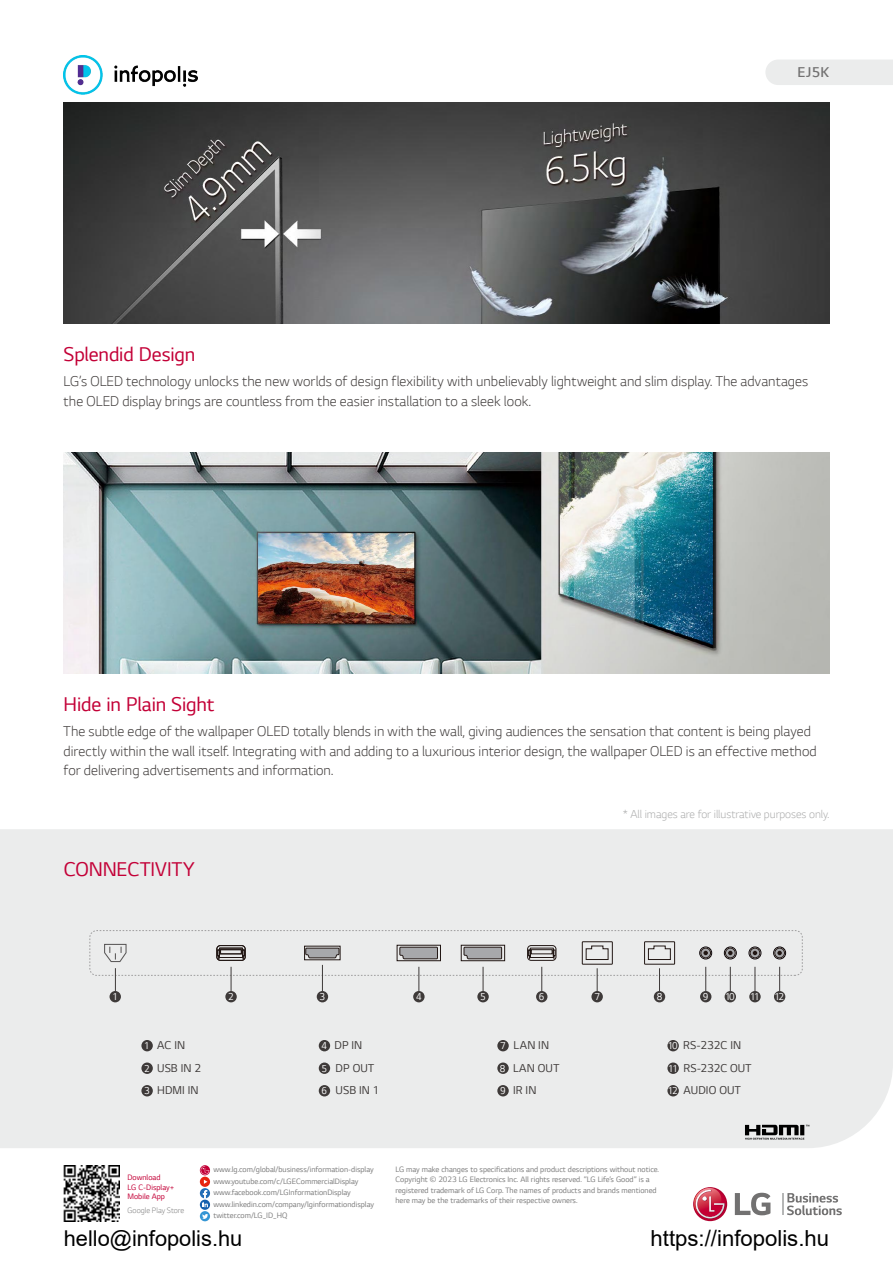
<style>
.page{position:relative;width:893px;height:1263px;background:#fff}
.page>*{position:absolute;margin:0;border:0;box-sizing:border-box;transform-origin:0 0}
.t1{font:22.2px "Arial";color:#000}
.t2{font:21.75px "Arial";color:#000}
.t3{font:21px "LG Smart";letter-spacing:-.005em;color:#c30037}
.t4{font:300 15px/19.5px "LG Smart";color:#3e3a39}
.t5{font:300 15px "LG Smart";color:#727171}
.t6{font:12px "LG Smart";letter-spacing:.01em;color:#3e3a39}
.t7{font:300 12px "LG Smart";color:#aaabab}
.t8{font:10.5px "LG Smart";color:#fff;scale:.95 1}
.t9{font:8.25px/11.6px "LG Smart";color:#7d7d7d}
.t10{font:8.25px/9.8px "LG Smart";color:#c30037}
.t11{font:300 8.25px "LG Smart";color:#7d7d7d}
.s1{font-size:10.5px;color:#fff}
</style>
<div class="page">
<div style="left:765px;top:60px;width:128px;height:25px;background:#ebecec"></div>
<div style="left:0;top:829px;width:893px;height:319px;background:#ebecec"></div>
<svg style="left:782px;top:1193px;width:60px;height:22px"></svg>
<svg style="left:735px;top:1193px;width:35px;height:22px"></svg>
<svg style="left:693px;top:1187px;width:34px;height:34px"></svg>
<svg style="left:694px;top:1188px;width:31px;height:31px"></svg>
<div style="left:200px;top:1177px;width:10px;height:10px;background:#e72410;border-radius:50%"></div>
<div style="left:200px;top:1211px;width:10px;height:10px;background:#3596d4;border-radius:50%"></div>
<svg style="left:202px;top:1214px;width:6px;height:5px"></svg>
<svg style="left:200px;top:1165px;width:10px;height:10px"></svg>
<svg style="left:201px;top:1166px;width:8px;height:8px"></svg>
<svg style="left:200px;top:1199px;width:10px;height:11px"></svg>
<svg style="left:200px;top:1180px;width:10px;height:27px"></svg>
<img style="left:64px;top:1165px;width:56px;height:56px">
<svg style="left:745px;top:1125px;width:64px;height:15px"></svg>
<div style="left:90px;top:930px;width:713px;height:46px;border:1px dashed #9f9e9f;border-radius:7px"></div>
<div style="left:216px;top:945px;width:30px;height:16px;border:1px solid #221714;border-radius:4px"></div>
<svg style="left:217px;top:948px;width:28px;height:12px"></svg>
<div style="left:304px;top:946px;width:36px;height:14px;border:1px solid #221714"></div>
<svg style="left:305px;top:947px;width:35px;height:12px"></svg>
<div style="left:700px;top:947px;width:12px;height:12px;background:#5b5453;border-radius:50%"></div>
<div style="left:699px;top:947px;width:13px;height:12px;border:1px solid #070002;border-radius:50%"></div>
<svg style="left:701px;top:948px;width:9px;height:10px"></svg>
<div style="left:700px;top:948px;width:11px;height:10px;border:1px solid #221714;border-radius:50%"></div>
<svg style="left:703px;top:951px;width:5px;height:4px"></svg>
<div style="left:724px;top:947px;width:12px;height:12px;border:1px solid #070002;border-radius:50%"></div>
<svg style="left:725px;top:948px;width:10px;height:10px"></svg>
<div style="left:725px;top:948px;width:11px;height:10px;border:1px solid #221714;border-radius:50%"></div>
<svg style="left:728px;top:951px;width:5px;height:4px"></svg>
<div style="left:749px;top:947px;width:12px;height:12px;border:1px solid #070002;border-radius:50%"></div>
<svg style="left:750px;top:948px;width:10px;height:10px"></svg>
<div style="left:750px;top:948px;width:10px;height:10px;border:1px solid #221714;border-radius:50%"></div>
<svg style="left:753px;top:951px;width:4px;height:4px"></svg>
<div style="left:774px;top:947px;width:12px;height:12px;background:#625b5a;border-radius:50%"></div>
<div style="left:773px;top:947px;width:13px;height:12px;border:1px solid #070002;border-radius:50%"></div>
<svg style="left:775px;top:948px;width:9px;height:10px"></svg>
<div style="left:774px;top:948px;width:11px;height:10px;border:1px solid #221714;border-radius:50%"></div>
<svg style="left:777px;top:951px;width:5px;height:4px"></svg>
<div style="left:644px;top:941px;width:31px;height:24px;border:1px solid #221714"></div>
<svg style="left:648px;top:945px;width:23px;height:15px"></svg>
<svg style="left:103px;top:943px;width:24px;height:19px"></svg>
<svg style="left:115px;top:968px;width:1px;height:23px"></svg>
<div style="left:110px;top:991px;width:11px;height:11px;background:#3e3a39;border-radius:50%"></div>
<svg style="left:231px;top:967px;width:1px;height:24px"></svg>
<div style="left:225px;top:991px;width:12px;height:11px;background:#3e3a39;border-radius:50%"></div>
<svg style="left:322px;top:965px;width:1px;height:26px"></svg>
<div style="left:317px;top:991px;width:11px;height:11px;background:#3e3a39;border-radius:50%"></div>
<div style="left:413px;top:991px;width:12px;height:11px;background:#3e3a39;border-radius:50%"></div>
<div style="left:477px;top:991px;width:12px;height:11px;background:#3e3a39;border-radius:50%"></div>
<div style="left:536px;top:991px;width:11px;height:11px;background:#3e3a39;border-radius:50%"></div>
<svg style="left:399px;top:941px;width:214px;height:51px;background:#d5d5d5"></svg>
<div style="left:591px;top:991px;width:12px;height:11px;background:#3e3a39;border-radius:50%"></div>
<svg style="left:659px;top:968px;width:1px;height:23px"></svg>
<div style="left:654px;top:991px;width:11px;height:11px;background:#3e3a39;border-radius:50%"></div>
<svg style="left:705px;top:967px;width:1px;height:24px"></svg>
<div style="left:700px;top:991px;width:11px;height:11px;background:#3e3a39;border-radius:50%"></div>
<svg style="left:730px;top:967px;width:1px;height:24px"></svg>
<div style="left:725px;top:991px;width:11px;height:11px;background:#3e3a39;border-radius:50%"></div>
<svg style="left:755px;top:967px;width:1px;height:24px"></svg>
<div style="left:749px;top:991px;width:12px;height:11px;background:#3e3a39;border-radius:50%"></div>
<svg style="left:779px;top:967px;width:1px;height:24px"></svg>
<div style="left:774px;top:991px;width:11px;height:11px;background:#3e3a39;border-radius:50%"></div>
<div style="left:319px;top:1062px;width:11px;height:12px;background:#3e3a39;border-radius:50%"></div>
<div style="left:319px;top:1040px;width:11px;height:11px;background:#3e3a39;border-radius:50%"></div>
<div style="left:319px;top:1085px;width:11px;height:11px;background:#3e3a39;border-radius:50%"></div>
<div style="left:497px;top:1040px;width:12px;height:11px;background:#3e3a39;border-radius:50%"></div>
<div style="left:497px;top:1085px;width:12px;height:11px;background:#3e3a39;border-radius:50%"></div>
<div style="left:497px;top:1062px;width:12px;height:12px;background:#3e3a39;border-radius:50%"></div>
<div style="left:667px;top:1040px;width:12px;height:11px;background:#3e3a39;border-radius:50%"></div>
<div style="left:667px;top:1085px;width:12px;height:11px;background:#3e3a39;border-radius:50%"></div>
<div style="left:667px;top:1062px;width:12px;height:12px;background:#3e3a39;border-radius:50%"></div>
<div style="left:141px;top:1085px;width:12px;height:11px;background:#3e3a39;border-radius:50%"></div>
<div style="left:141px;top:1062px;width:12px;height:12px;background:#3e3a39;border-radius:50%"></div>
<div style="left:141px;top:1040px;width:12px;height:11px;background:#3e3a39;border-radius:50%"></div>
<img style="left:64px;top:452px;width:765px;height:221px">
<img style="left:64px;top:102px;width:765px;height:221px">
<img style="left:64px;top:55px;width:134px;height:40px">
<p class="t5" style="left:797px;top:62px;width:33px">EJ5K</p>
<h3 class="t3" style="left:64px;top:341px;width:133px">Splendid Design</h3>
<p class="t4" style="left:64px;top:371px;width:746px">LG’s OLED technology unlocks the new worlds of design flexibility with unbelievably lightweight and slim display. The advantages the OLED display brings are countless from the easier installation to a sleek look.</p>
<h3 class="t3" style="left:64px;top:691px;width:152px">Hide in Plain Sight</h3>
<p class="t4" style="left:64px;top:721px;width:755px">The subtle edge of the wallpaper OLED totally blends in with the wall, giving audiences the sensation that content is being played directly within the wall itself. Integrating with and adding to a luxurious interior design, the wallpaper OLED is an effective method for delivering advertisements and information.</p>
<h3 class="t3" style="left:64px;top:855px;width:132px">CONNECTIVITY</h3>
<p class="t7" style="left:623px;top:806px;width:208px">* All images are for illustrative purposes only.</p>
<p class="t8" style="left:112px;top:990px;width:7px">1</p>
<p class="t8" style="left:228px;top:990px;width:7px">2</p>
<p class="t8" style="left:320px;top:990px;width:7px">3</p>
<p class="t8" style="left:416px;top:990px;width:7px">4</p>
<p class="t8" style="left:480px;top:990px;width:7px">5</p>
<p class="t8" style="left:539px;top:990px;width:7px">6</p>
<p class="t8" style="left:594px;top:990px;width:7px">7</p>
<p class="t8" style="left:657px;top:990px;width:7px">8</p>
<p class="t8" style="left:703px;top:990px;width:7px">9</p>
<p class="t8" style="left:725px;top:990px;width:12px">10</p>
<p class="t8" style="left:750px;top:990px;width:12px">11</p>
<p class="t8" style="left:774px;top:990px;width:12px">12</p>
<p class="t6" style="left:144px;top:1037px;width:42px"><span class="s1">1</span> AC IN</p>
<p class="t6" style="left:144px;top:1060px;width:58px"><span class="s1">2</span> USB IN 2</p>
<p class="t6" style="left:144px;top:1082px;width:56px"><span class="s1">3</span> HDMI IN</p>
<p class="t6" style="left:322px;top:1037px;width:42px"><span class="s1">4</span> DP IN</p>
<p class="t6" style="left:322px;top:1082px;width:60px"><span class="s1">6</span> USB IN 1</p>
<p class="t6" style="left:322px;top:1060px;width:54px"><span class="s1">5</span> DP OUT</p>
<p class="t6" style="left:500px;top:1037px;width:50px"><span class="s1">7</span> LAN IN</p>
<p class="t6" style="left:500px;top:1082px;width:38px"><span class="s1">9</span> IR IN</p>
<p class="t6" style="left:500px;top:1060px;width:61px"><span class="s1">8</span> LAN OUT</p>
<p class="t6" style="left:668px;top:1037px;width:75px"><span class="s1">10</span> RS-232C IN</p>
<p class="t6" style="left:668px;top:1082px;width:75px"><span class="s1">12</span> AUDIO OUT</p>
<p class="t6" style="left:668px;top:1060px;width:85px"><span class="s1">11</span> RS-232C OUT</p>
<p class="t10" style="left:128px;top:1172px;width:48px">Download<br>LG C-Display+<br>Mobile App</p>
<p class="t11" style="left:128px;top:1205px;width:58px">Google Play Store</p>
<p class="t9" style="left:213px;top:1163px;width:162px">www.lg.com/global/business/information-display www.youtube.com/c/LGECommercialDisplay www.facebook.com/LGInformationDisplay www.linkedin.com/company/lginformationdisplay twitter.com/LG_ID_HQ</p>
<p class="t9" style="left:395px;top:1163px;width:265px;line-height:10.5px">LG may make changes to specifications and product descriptions without notice.<br>Copyright © 2023 LG Electronics Inc. All rights reserved. “LG Life’s Good” is a registered trademark of LG Corp. The names of products and brands mentioned here may be the trademarks of their respective owners.</p>
<h2 class="t2" style="left:64px;top:1223px;width:180px">hello@infopolis.hu</h2>
<h1 class="t1" style="left:651px;top:1223px;width:180px">https://infopolis.hu</h1>
</div>
